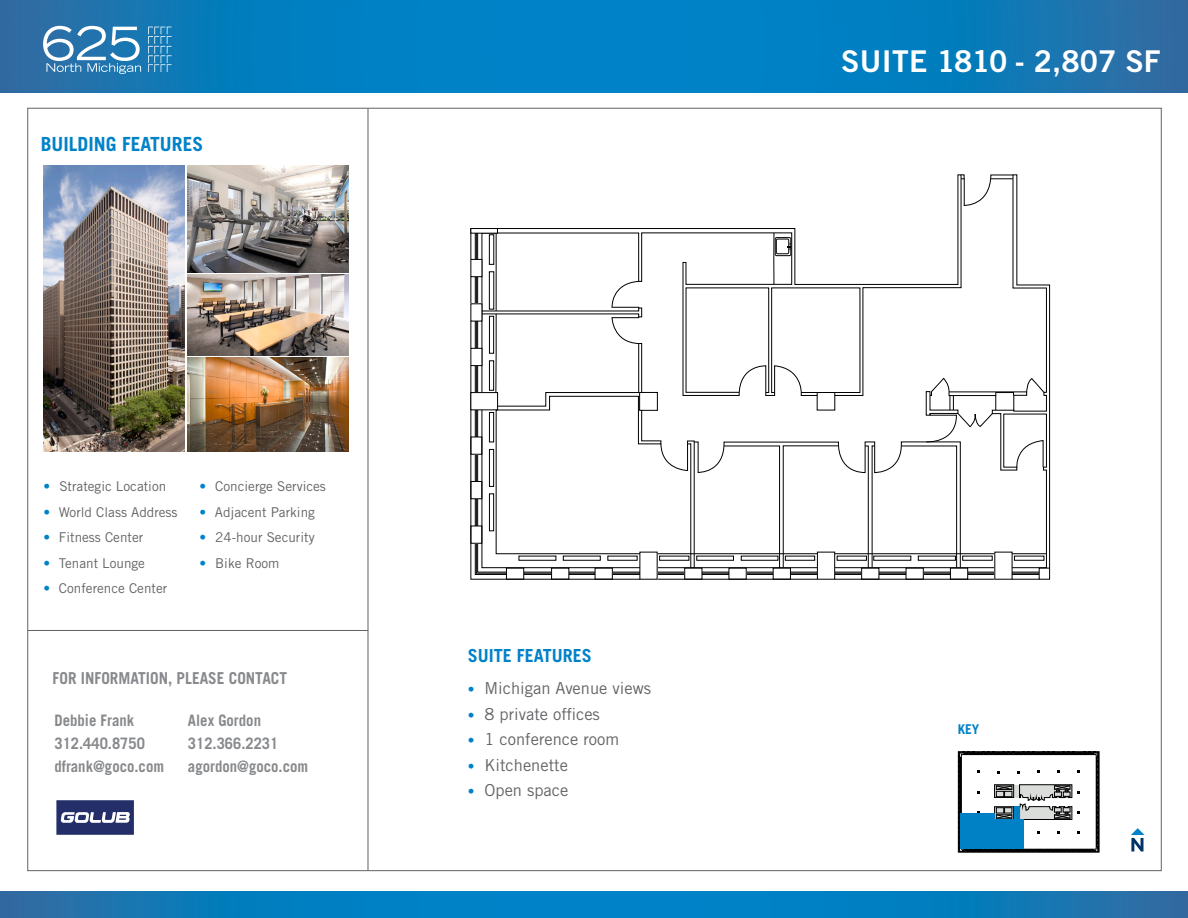
<style>
.page{position:relative;width:1188px;height:918px;background:#fff}
.page>*{position:absolute;margin:0;border:0;box-sizing:border-box;transform-origin:0 0}
.t1{font:30px "Trade Gothic LT Std Bd 2";color:#fff}
.t2{font:700 19.5px "Trade Gothic LT Std";color:#0082c8}
.t3{font:700 18px "Trade Gothic LT Std";color:#0082c8}
.t4{font:16.5px "Trade Gothic LT Std";color:#636366}
.t5{font:700 16.5px "Trade Gothic LT Std";color:#87898c;scale:.93 1}
.t6{font:700 15.75px/23px "Trade Gothic LT Std";color:#87898c;scale:.93 1}
.t7{font:13.5px "Trade Gothic LT Std";color:#636366}
.t8{font:700 13.5px "Trade Gothic LT Std";color:#0082c8}
.s1{color:#0082c8}
.s2{font-size:13.5px;color:#0082c8}
</style>
<div class="page">
<svg style="left:0;top:0;width:1188px;height:92px;background:#097cbc"></svg>
<svg style="left:0;top:891px;width:1188px;height:27px;background:#0a7bbb"></svg>
<svg style="left:43px;top:26px;width:98px;height:48px"></svg>
<svg style="left:148px;top:27px;width:24px;height:45px"></svg>
<svg style="left:1131px;top:828px;width:14px;height:24px"></svg>
<img style="left:43px;top:166px;width:142px;height:285px">
<img style="left:188px;top:166px;width:160px;height:106px">
<img style="left:188px;top:358px;width:160px;height:93px">
<img style="left:188px;top:275px;width:160px;height:80px">
<svg style="left:56px;top:800px;width:78px;height:35px;background:#4c5483"></svg>
<hr style="left:28px;top:630px;width:340px;height:1px;background:#636366">
<hr style="left:368px;top:109px;width:1px;height:761px;background:#636366">
<svg style="left:470px;top:174px;width:580px;height:406px"></svg>
<div style="left:471px;top:393px;width:27px;height:17px;background:#fff"></div>
<div style="left:471px;top:348px;width:11px;height:18px;background:#fff"></div>
<div style="left:471px;top:348px;width:11px;height:18px;border:1px solid #000"></div>
<div style="left:471px;top:304px;width:11px;height:17px;background:#fff"></div>
<div style="left:471px;top:259px;width:11px;height:18px;background:#fff"></div>
<div style="left:471px;top:259px;width:11px;height:18px;border:1px solid #000"></div>
<hr style="left:471px;top:229px;width:26px;height:4px;background:#fff">
<div style="left:471px;top:228px;width:27px;height:5px;border:1px solid #000"></div>
<svg style="left:496px;top:343px;width:551px;height:211px"></svg>
<hr style="left:496px;top:233px;width:1px;height:78px;background:#000">
<svg style="left:481px;top:281px;width:161px;height:113px"></svg>
<div style="left:639px;top:392px;width:3px;height:19px;border:1px solid #000"></div>
<div style="left:489px;top:234px;width:5px;height:31px;border:1px solid #000"></div>
<div style="left:489px;top:271px;width:5px;height:38px;border:1px solid #000"></div>
<div style="left:489px;top:316px;width:5px;height:38px;border:1px solid #000"></div>
<div style="left:489px;top:449px;width:5px;height:38px;border:1px solid #000"></div>
<div style="left:489px;top:494px;width:5px;height:37px;border:1px solid #000"></div>
<div style="left:519px;top:556px;width:37px;height:5px;border:1px solid #000"></div>
<div style="left:563px;top:556px;width:38px;height:5px;border:1px solid #000"></div>
<div style="left:608px;top:556px;width:29px;height:5px;border:1px solid #000"></div>
<div style="left:659px;top:556px;width:30px;height:5px;border:1px solid #000"></div>
<div style="left:489px;top:361px;width:5px;height:30px;border:1px solid #000"></div>
<div style="left:489px;top:412px;width:5px;height:30px;border:1px solid #000"></div>
<div style="left:640px;top:552px;width:17px;height:27px;background:#fff"></div>
<svg style="left:660px;top:232px;width:384px;height:337px"></svg>
<svg style="left:960px;top:174px;width:54px;height:32px"></svg>
<div style="left:995px;top:552px;width:17px;height:27px;background:#fff"></div>
<div style="left:817px;top:552px;width:18px;height:27px;background:#fff"></div>
<div style="left:817px;top:552px;width:18px;height:27px;border:1px solid #000"></div>
<svg style="left:958px;top:752px;width:141px;height:100px"></svg>
<div style="left:1014px;top:807px;width:6px;height:36px;background:#0081c6"></div>
<div style="left:960px;top:819px;width:64px;height:30px;background:#0081c6"></div>
<div style="left:960px;top:813px;width:35px;height:30px;background:#0081c6"></div>
<p class="t2" style="left:41px;top:132px;width:164px">BUILDING FEATURES</p>
<p class="t7" style="left:43px;top:478px;width:124px"><span class="s1">•</span> Strategic Location</p>
<p class="t7" style="left:43px;top:504px;width:136px"><span class="s1">•</span> World Class Address</p>
<p class="t7" style="left:43px;top:529px;width:101px"><span class="s1">•</span> Fitness Center</p>
<p class="t7" style="left:43px;top:555px;width:103px"><span class="s1">•</span> Tenant Lounge</p>
<p class="t7" style="left:43px;top:580px;width:125px"><span class="s1">•</span> Conference Center</p>
<p class="t7" style="left:199px;top:478px;width:128px"><span class="s1">•</span> Concierge Services</p>
<p class="t7" style="left:199px;top:504px;width:117px"><span class="s1">•</span> Adjacent Parking</p>
<p class="t7" style="left:199px;top:529px;width:117px"><span class="s1">•</span> 24-hour Security</p>
<p class="t7" style="left:199px;top:555px;width:82px"><span class="s1">•</span> Bike Room</p>
<p class="t5" style="left:53px;top:668px;width:254px">FOR INFORMATION, PLEASE CONTACT</p>
<p class="t6" style="left:54px;top:708px;width:87px">Debbie Frank</p>
<p class="t6" style="left:54px;top:731px;width:119px">312.440.8750 dfrank@goco.com</p>
<p class="t6" style="left:188px;top:708px;width:80px">Alex Gordon</p>
<p class="t6" style="left:188px;top:731px;width:131px">312.366.2231 agordon@goco.com</p>
<p class="t3" style="left:468px;top:644px;width:126px">SUITE FEATURES</p>
<p class="t4" style="left:468px;top:678px;width:185px"><span class="s2">•</span> Michigan Avenue views</p>
<p class="t4" style="left:468px;top:704px;width:134px"><span class="s2">•</span> 8 private offices</p>
<p class="t4" style="left:468px;top:729px;width:153px"><span class="s2">•</span> 1 conference room</p>
<p class="t4" style="left:468px;top:755px;width:102px"><span class="s2">•</span> Kitchenette</p>
<p class="t4" style="left:468px;top:780px;width:102px"><span class="s2">•</span> Open space</p>
<p class="t1" style="left:841px;top:42px;width:321px">SUITE 1810 - 2,807 SF</p>
<p class="t8" style="left:958px;top:721px;width:23px">KEY</p>
</div>
